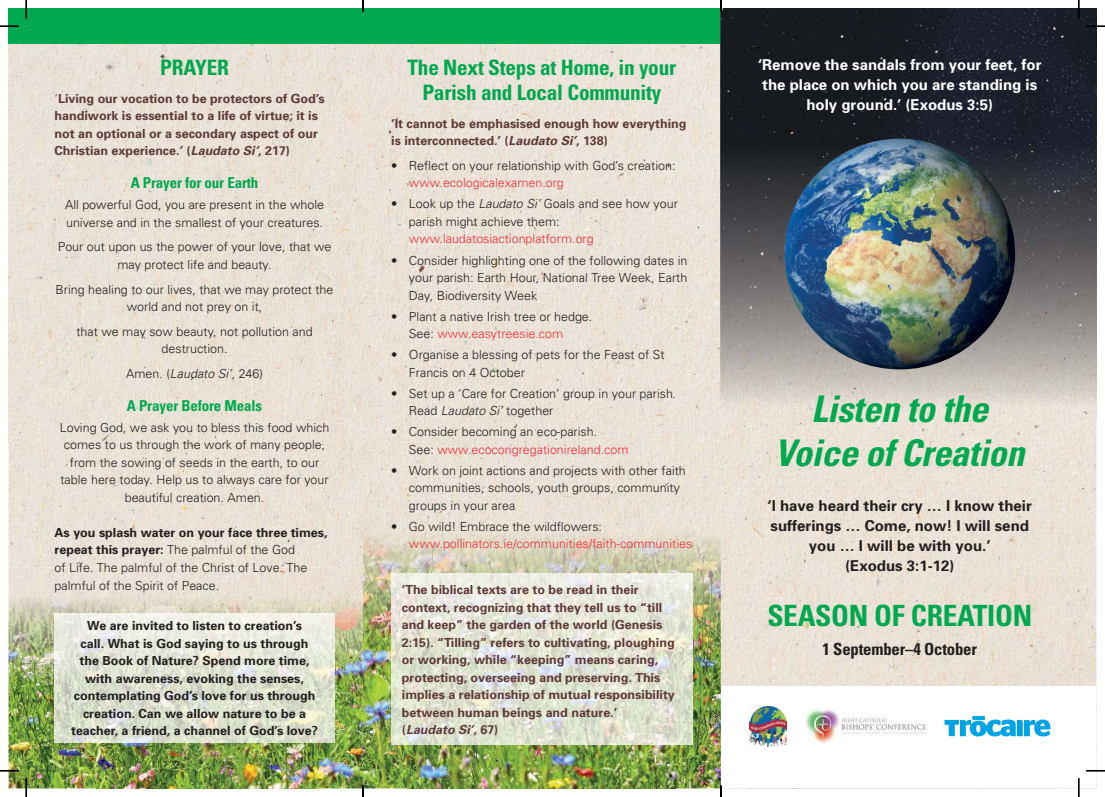
<style>
.page{position:relative;width:1105px;height:797px;background:#fff}
.page>*{position:absolute;margin:0;border:0;box-sizing:border-box;transform-origin:0 0}
.t1{font:italic 700 condensed 36.62px/44px "Univers";letter-spacing:-.01em;color:#00a84f;text-align:center}
.t2{font:700 condensed 29.25px "Univers";letter-spacing:-.01em;color:#00a84f}
.t3{font:700 condensed 21.25px/25px "Univers";letter-spacing:-.01em;color:#00a84f;text-align:center}
.t4{font:700 condensed 16.75px "Univers";letter-spacing:-.01em;color:#221f1f}
.t5{font:700 15px/20px "Univers";color:#221f1f;text-align:center}
.t6{font:700 15px/20px "Univers";color:#fff;text-align:center}
.t7{font:700 condensed 15px "Univers";letter-spacing:-.01em;color:#00a84f}
.t8{font:300 12.5px/17.5px "Univers";color:#221f1f}
.t9{font:700 12.5px/17.5px "Univers";color:#5d3a38}
.t10{font:700 12.5px/17.5px "Univers";color:#221f1f;text-align:center}
.t11{font:300 12.5px "Univers";color:#ee303e}
.s1{font-weight:300}
.s2{font-style:italic}
.s3{font-weight:700}
.s4{color:#ee303e}
</style>
<div class="page">
<img style="left:9px;top:44px;width:521px;height:397px">
<img style="left:530px;top:44px;width:191px;height:224px">
<img style="left:530px;top:268px;width:218px;height:260px">
<img style="left:748px;top:420px;width:261px;height:266px">
<img style="left:1009px;top:420px;width:87px;height:266px">
<img style="left:9px;top:441px;width:391px;height:126px">
<img style="left:400px;top:441px;width:131px;height:52px">
<div style="left:721px;top:528px;width:27px;height:158px;background:#ebe2d6"></div>
<img style="left:9px;top:788px;width:348px;height:1px">
<img style="left:400px;top:788px;width:305px;height:1px">
<div style="left:9px;top:9px;width:354px;height:35px;background:#00a84f"></div>
<div style="left:363px;top:9px;width:358px;height:35px;background:#00a84f"></div>
<img style="left:9px;top:567px;width:354px;height:88px">
<img style="left:9px;top:655px;width:88px;height:133px">
<img style="left:319px;top:655px;width:44px;height:133px">
<img style="left:97px;top:742px;width:222px;height:46px">
<img style="left:721px;top:9px;width:375px;height:411px">
<img style="left:749px;top:706px;width:37px;height:40px">
<img style="left:805px;top:709px;width:122px;height:35px">
<img style="left:784px;top:139px;width:231px;height:230px;border-radius:115px">
<img style="left:363px;top:493px;width:358px;height:84px">
<img style="left:363px;top:577px;width:44px;height:211px">
<img style="left:676px;top:577px;width:45px;height:211px">
<img style="left:407px;top:744px;width:269px;height:44px">
<img style="left:391px;top:573px;width:301px;height:171px">
<img style="left:55px;top:613px;width:280px;height:129px">
<svg style="left:944px;top:716px;width:106px;height:20px"></svg>
<svg style="left:0;top:25px;width:19px;height:2px"></svg>
<svg style="left:1086px;top:25px;width:19px;height:2px"></svg>
<svg style="left:0;top:770px;width:19px;height:1px"></svg>
<svg style="left:1086px;top:770px;width:19px;height:1px"></svg>
<svg style="left:25px;top:0;width:2px;height:19px"></svg>
<svg style="left:25px;top:778px;width:2px;height:19px"></svg>
<svg style="left:1078px;top:0;width:1px;height:19px"></svg>
<svg style="left:1078px;top:778px;width:1px;height:19px"></svg>
<svg style="left:362px;top:0;width:2px;height:11px"></svg>
<svg style="left:362px;top:785px;width:2px;height:12px"></svg>
<svg style="left:720px;top:0;width:2px;height:11px"></svg>
<svg style="left:720px;top:785px;width:2px;height:12px"></svg>
<h3 class="t3" style="left:160px;top:57px;width:70px">PRAYER</h3>
<p class="t9" style="left:55px;top:91px;width:271px"><span class="s1">‘</span>Living our vocation to be protectors of God’s handiwork is essential to a life of virtue; it is not an optional or a secondary aspect of our Christian experience.’ (<span class="s2">Laudato Si’</span>, 217)</p>
<p class="t7" style="left:131px;top:177px;width:129px">A Prayer for our Earth</p>
<p class="t8" style="left:65px;top:197px;width:261px">All powerful God, you are present in the whole universe and in the smallest of your creatures.</p>
<p class="t8" style="left:58px;top:239px;width:275px;text-align:center">Pour out upon us the power of your love, that we may protect life and beauty.</p>
<p class="t8" style="left:56px;top:281px;width:279px;text-align:center">Bring healing to our lives, that we may protect the world and not prey on it,</p>
<p class="t8" style="left:76px;top:323px;width:238px;text-align:center">that we may sow beauty, not pollution and destruction.</p>
<p class="t8" style="left:126px;top:365px;width:138px">Amen. (<span class="s2">Laudato Si’</span>, 246)</p>
<p class="t7" style="left:127px;top:399px;width:137px">A Prayer Before Meals</p>
<p class="t8" style="left:60px;top:419px;width:271px;text-align:center">Loving God, we ask you to bless this food which comes to us through the work of many people, from the sowing of seeds in the earth, to our table here today. Help us to always care for your beautiful creation. Amen.</p>
<p class="t8" style="left:55px;top:525px;width:274px"><span class="s3">As you splash water on your face three times, repeat this prayer:</span> The palmful of the God<br>of Life. The palmful of the Christ of Love. The palmful of the Spirit of Peace.</p>
<p class="t10" style="left:71px;top:618px;width:248px">We are invited to listen to creation’s<br>call. What is God saying to us through the Book of Nature? Spend more time, with awareness, evoking the senses, contemplating God’s love for us through creation. Can we allow nature to be a teacher, a friend, a channel of God’s love?</p>
<h3 class="t3" style="left:407px;top:57px;width:270px">The Next Steps at Home, in your<br>Parish and Local Community</h3>
<p class="t9" style="left:391px;top:116px;width:297px">‘It cannot be emphasised enough how everything is interconnected.’ (<span class="s2">Laudato Si’</span>, 138)</p>
<p class="t8" style="left:391px;top:158px;width:286px">• Reflect on your relationship with God’s creation:</p>
<p class="t11" style="left:409px;top:178px;width:156px">www.ecologicalexamen.org</p>
<p class="t8" style="left:409px;top:196px;width:270px;text-indent:-18px">• Look up the <span class="s2">Laudato Si’</span> Goals and see how your parish might achieve them:</p>
<p class="t11" style="left:409px;top:234px;width:186px">www.laudatosiactionplatform.org</p>
<p class="t8" style="left:409px;top:252px;width:280px;text-align:justify;text-indent:-18px">• Consider highlighting one of the following dates in your parish: Earth Hour, National Tree Week, Earth Day, Biodiversity Week</p>
<p class="t8" style="left:409px;top:308px;width:185px;text-indent:-18px">• Plant a native Irish tree or hedge.<br>See: <span class="s4">www.easytreesie.com</span></p>
<p class="t8" style="left:409px;top:347px;width:257px;text-indent:-18px">• Organise a blessing of pets for the Feast of St<br>Francis on 4 October</p>
<p class="t8" style="left:409px;top:385px;width:269px;text-indent:-18px">• Set up a ‘Care for Creation’ group in your parish.<br>Read <span class="s2">Laudato Si’</span> together</p>
<p class="t8" style="left:409px;top:424px;width:221px;text-indent:-18px">• Consider becoming an eco-parish.<br>See: <span class="s4">www.ecocongregationireland.com</span></p>
<p class="t8" style="left:409px;top:462px;width:278px;text-indent:-18px">• Work on joint actions and projects with other faith communities, schools, youth groups, community groups in your area</p>
<p class="t8" style="left:391px;top:518px;width:212px">• Go wild! Embrace the wildflowers:</p>
<p class="t11" style="left:409px;top:539px;width:285px">www.pollinators.ie/communities/faith-communities</p>
<p class="t9" style="left:402px;top:582px;width:274px">‘The biblical texts are to be read in their context, recognizing that they tell us to “till and keep” the garden of the world (Genesis 2:15). “Tilling” refers to cultivating, ploughing or working, while “keeping” means caring, protecting, overseeing and preserving. This implies a relationship of mutual responsibility between human beings and nature.’<br>(<span class="s2">Laudato Si’</span>, 67)</p>
<p class="t6" style="left:758px;top:56px;width:285px">‘Remove the sandals from your feet, for the place on which you are standing is holy ground.’ (Exodus 3:5)</p>
<h1 class="t1" style="left:775px;top:387px;width:251px">Listen to the<br>Voice of Creation</h1>
<p class="t5" style="left:768px;top:496px;width:266px">‘I have heard their cry … I know their sufferings … Come, now! I will send you … I will be with you.’<br>(Exodus 3:1-12)</p>
<h2 class="t2" style="left:767px;top:604px;width:266px">SEASON OF CREATION</h2>
<h3 class="t4" style="left:822px;top:642px;width:156px">1 September–4 October</h3>
</div>
